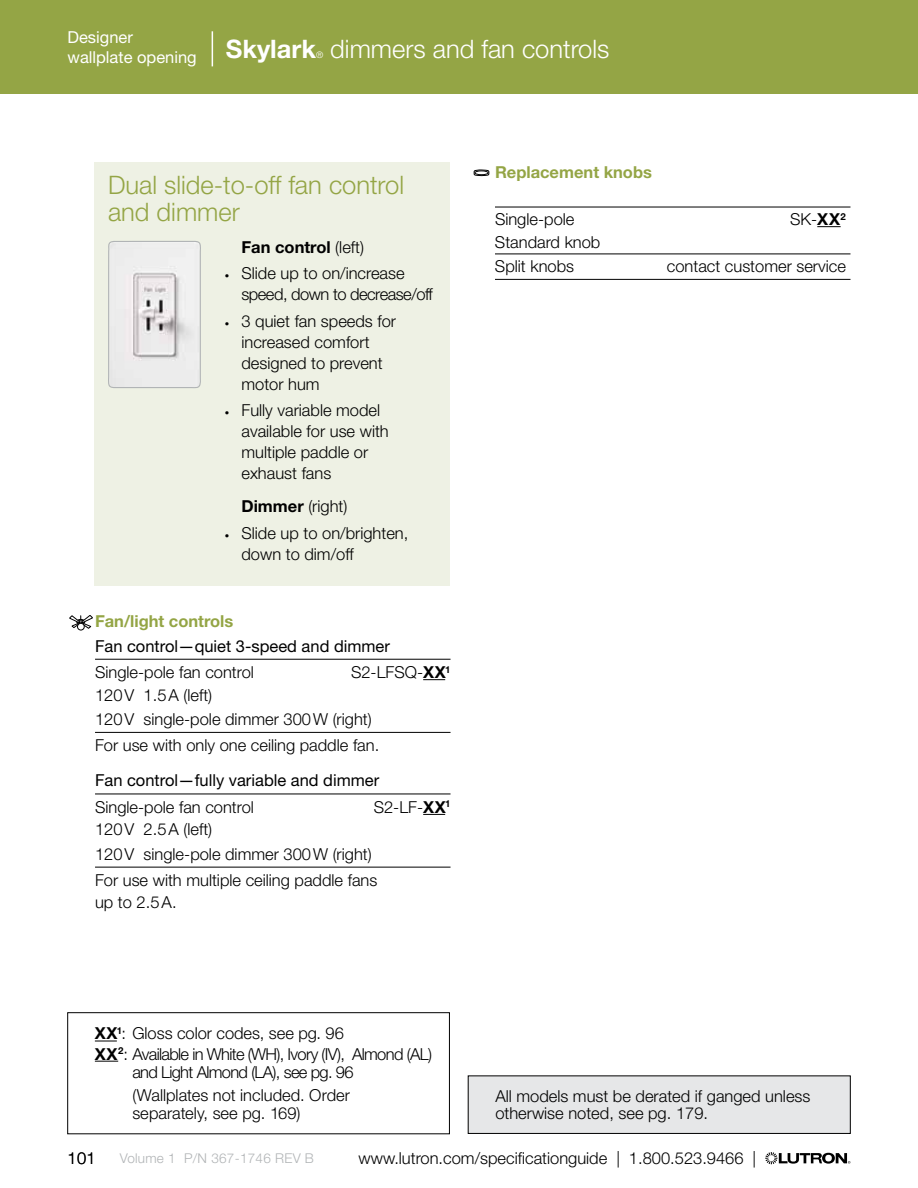
<style>
.page{position:relative;width:918px;height:1188px;background:#fff}
.page>*{position:absolute;margin:0;border:0;box-sizing:border-box;transform-origin:0 0}
.t1{font:300 25.5px/27px "Helvetica Neue LT Std";color:#94a545}
.t2{font:300 25.5px "Helvetica Neue LT Std";color:#fff}
.t3{font:300 16.5px/21px "Helvetica Neue LT Std";color:#000}
.t4{font:300 16.5px/20.1px "Helvetica Neue LT Std";letter-spacing:-.04em;color:#000}
.t5{font:16.5px "Helvetica Neue LT Std";color:#000}
.t6{font:300 16.5px/21px "Helvetica Neue LT Std";letter-spacing:-.03em;color:#000}
.t7{font:700 16.5px "Helvetica Neue LT Std";color:#94a545}
.t8{font:16.5px/19.8px "Helvetica Neue LT Std";color:#fff}
.t9{font:700 16.5px "Helvetica Neue LT Std";color:#000}
.t10{font:300 13.5px "Helvetica Neue LT Std";letter-spacing:.02em;color:#b1b4b6}
.t11{font:300 9px "Helvetica Neue LT Std";color:#fff}
.s1{font-weight:300}
.s2{font-size:9px}
.s3{font-weight:700}
</style>
<div class="page">
<div style="left:94px;top:162px;width:356px;height:423px;background:#eef1e4"></div>
<svg style="left:108px;top:240px;width:93px;height:149px"></svg>
<hr style="left:495px;top:207px;width:355px;height:1px;background:#000">
<svg style="left:817px;top:226px;width:24px;height:1px"></svg>
<hr style="left:495px;top:254px;width:355px;height:1px;background:#000">
<hr style="left:495px;top:279px;width:355px;height:1px;background:#000">
<svg style="left:474px;top:169px;width:15px;height:7px"></svg>
<div style="left:475px;top:171px;width:13px;height:4px;border:1px solid #000;border-radius:50%"></div>
<div style="left:468px;top:1076px;width:382px;height:57px;background:#e6e7e8"></div>
<div style="left:468px;top:1076px;width:382px;height:58px;border:1px solid #000"></div>
<svg style="left:95px;top:1041px;width:22px;height:1px"></svg>
<svg style="left:95px;top:1061px;width:23px;height:1px"></svg>
<div style="left:68px;top:1012px;width:382px;height:122px;border:1px solid #000"></div>
<hr style="left:95px;top:659px;width:356px;height:1px;background:#000">
<svg style="left:423px;top:679px;width:22px;height:1px"></svg>
<hr style="left:95px;top:732px;width:356px;height:1px;background:#000">
<hr style="left:95px;top:794px;width:356px;height:1px;background:#000">
<svg style="left:423px;top:814px;width:22px;height:1px"></svg>
<hr style="left:95px;top:867px;width:356px;height:1px;background:#000">
<svg style="left:69px;top:615px;width:24px;height:14px"></svg>
<div style="left:78px;top:623px;width:6px;height:7px;background:#fff;border-radius:50%"></div>
<div style="left:77px;top:623px;width:8px;height:7px;border:1px solid #000;border-radius:50%"></div>
<svg style="left:765px;top:1152px;width:85px;height:12px"></svg>
<div style="left:0;top:0;width:918px;height:94px;background:#94a545"></div>
<hr style="left:212px;top:31px;width:1px;height:35px;background:#fff">
<p class="t8" style="left:68px;top:27px;width:250px">Designer<br>wallplate opening <sup>Skylark</sup></p>
<p class="t11" style="left:316px;top:50px;width:9px">®</p>
<h1 class="t2" style="left:330px;top:34px;width:281px">dimmers and fan controls</h1>
<h1 class="t1" style="left:108px;top:171px;width:298px">Dual slide-to-off fan control and dimmer</h1>
<p class="t9" style="left:241px;top:237px;width:124px">Fan control <span class="s1">(left)</span></p>
<p class="t6" style="left:241px;top:263px;width:193px;text-indent:-16px"><span class="s2">•</span> Slide up to on/increase speed, down to decrease/off</p>
<p class="t3" style="left:241px;top:310px;width:156px;text-indent:-16px"><span class="s2">•</span> 3 quiet fan speeds for increased comfort designed to prevent motor hum</p>
<p class="t3" style="left:241px;top:399px;width:149px;text-indent:-16px"><span class="s2">•</span> Fully variable model available for use with multiple paddle or exhaust fans</p>
<p class="t3" style="left:241px;top:496px;width:107px"><span class="s3">Dimmer</span> (right)</p>
<p class="t3" style="left:241px;top:522px;width:168px;text-indent:-16px"><span class="s2">•</span> Slide up to on/brighten, down to dim/off</p>
<p class="t7" style="left:95px;top:611px;width:140px">Fan/light controls</p>
<p class="t5" style="left:95px;top:636px;width:296px">Fan control—quiet 3-speed and dimmer</p>
<p class="t3" style="left:95px;top:661px;width:160px">Single-pole fan control</p>
<p class="t3" style="left:351px;top:661px;width:101px">S2-LFSQ-<span class="s3">XX</span><sup>1</sup></p>
<p class="t3" style="left:95px;top:682px;width:278px;line-height:24.5px">120V 1.5A (left)<br>120V single-pole dimmer 300W (right)</p>
<p class="t3" style="left:95px;top:734px;width:286px">For use with only one ceiling paddle fan.</p>
<p class="t5" style="left:95px;top:771px;width:286px">Fan control—fully variable and dimmer</p>
<p class="t3" style="left:95px;top:796px;width:160px">Single-pole fan control</p>
<p class="t3" style="left:374px;top:796px;width:78px">S2-LF-<span class="s3">XX</span><sup>1</sup></p>
<p class="t3" style="left:95px;top:817px;width:278px;line-height:24.5px">120V 2.5A (left)<br>120V single-pole dimmer 300W (right)</p>
<p class="t3" style="left:95px;top:868px;width:284px;line-height:22.5px">For use with multiple ceiling paddle fans up to 2.5A.</p>
<p class="t4" style="left:95px;top:1023px;width:339px"><span class="s3">XX</span><sup>1</sup>: Gloss color codes, see pg. 96<br><span class="s3">XX</span><sup>2</sup>: Available in White (WH), Ivory (IV), Almond (AL)</p>
<p class="t3" style="left:132px;top:1060px;width:223px;line-height:23.4px">and Light Almond (LA), see pg. 96 (Wallplates not included. Order</p>
<p class="t3" style="left:132px;top:1102px;width:170px">separately, see pg. 169)</p>
<p class="t7" style="left:495px;top:162px;width:159px">Replacement knobs</p>
<p class="t3" style="left:495px;top:208px;width:81px">Single-pole</p>
<p class="t3" style="left:790px;top:208px;width:57px">SK-<span class="s3">XX</span><sup>2</sup></p>
<p class="t3" style="left:495px;top:229px;width:107px;line-height:24.5px">Standard knob<br>Split knobs</p>
<p class="t3" style="left:667px;top:255px;width:181px">contact customer service</p>
<p class="t3" style="left:495px;top:1088px;width:317px;line-height:16.5px">All models must be derated if ganged unless otherwise noted, see pg. 179.</p>
<p class="t3" style="left:68px;top:1147px;width:30px">101</p>
<p class="t10" style="left:120px;top:1150px;width:196px">Volume 1 P/N 367-1746 REV B</p>
<p class="t3" style="left:359px;top:1148px;width:399px">www.lutron.com/specificationguide | 1.800.523.9466 |</p>
</div>
